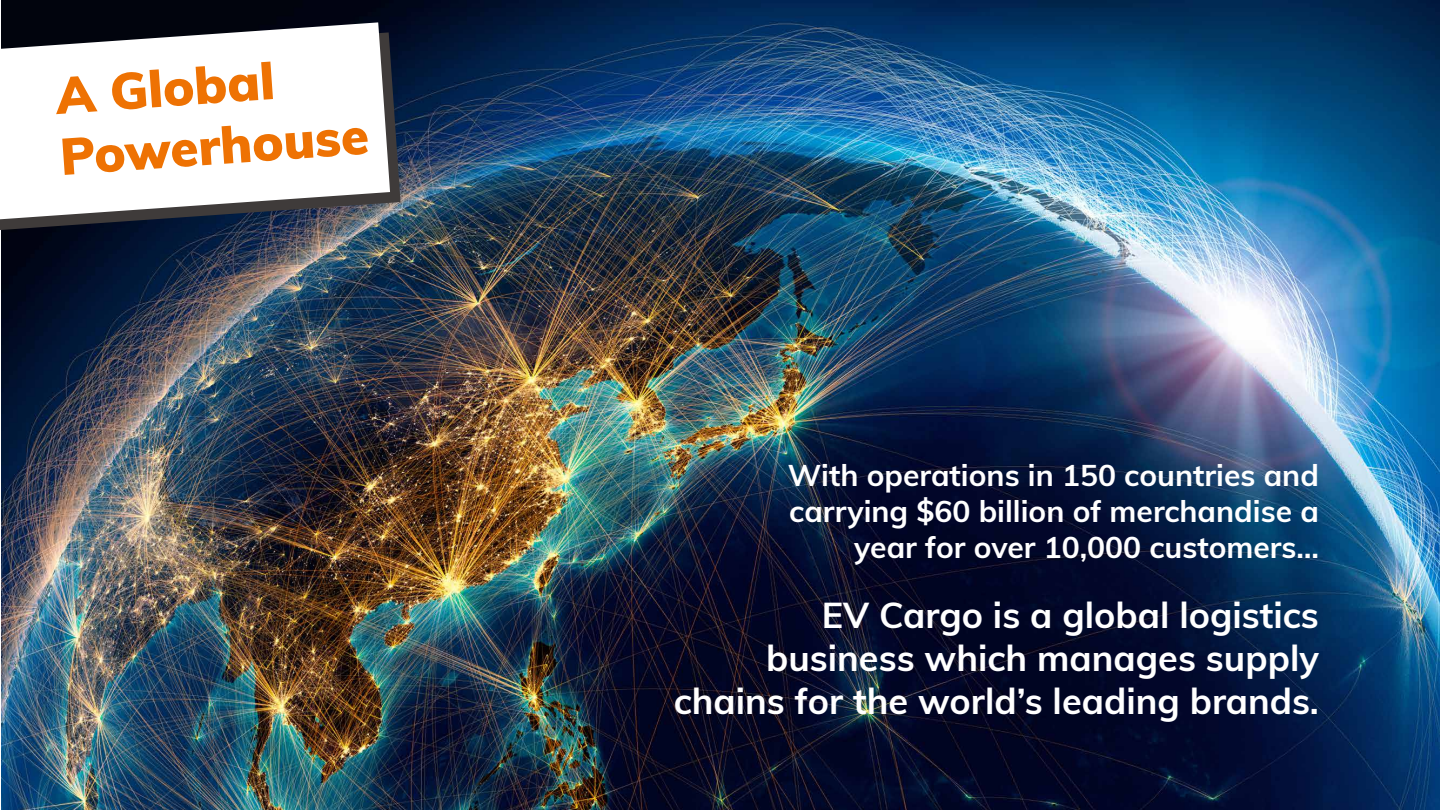
<style>
.page{position:relative;width:1440px;height:810px;background:#fff}
.page>*{position:absolute;margin:0;border:0;box-sizing:border-box;transform-origin:0 0}
.t1{font:900 51px/61.2px "Muli";color:#ee7203}
.t2{font:700 36px/43.2px "Muli";color:#fff;text-align:right}
.t3{font:700 30px/36px "Muli";color:#fff;text-align:right}
</style>
<div class="page">
<img style="left:1px;top:0;width:1439px;height:810px">
<img style="left:0;top:32px;width:401px;height:198px">
<svg style="left:0;top:22px;width:390px;height:197px"></svg>
<h1 class="t1" style="left:54px;top:63px;width:311px;rotate:-4deg">A Global<br>Powerhouse</h1>
<p class="t3" style="left:788px;top:456px;width:533px">With operations in 150 countries and carrying $60 billion of merchandise a year for over 10,000 customers…</p>
<p class="t2" style="left:674px;top:591px;width:647px">EV Cargo is a global logistics business which manages supply chains for the world’s leading brands.</p>
</div>
